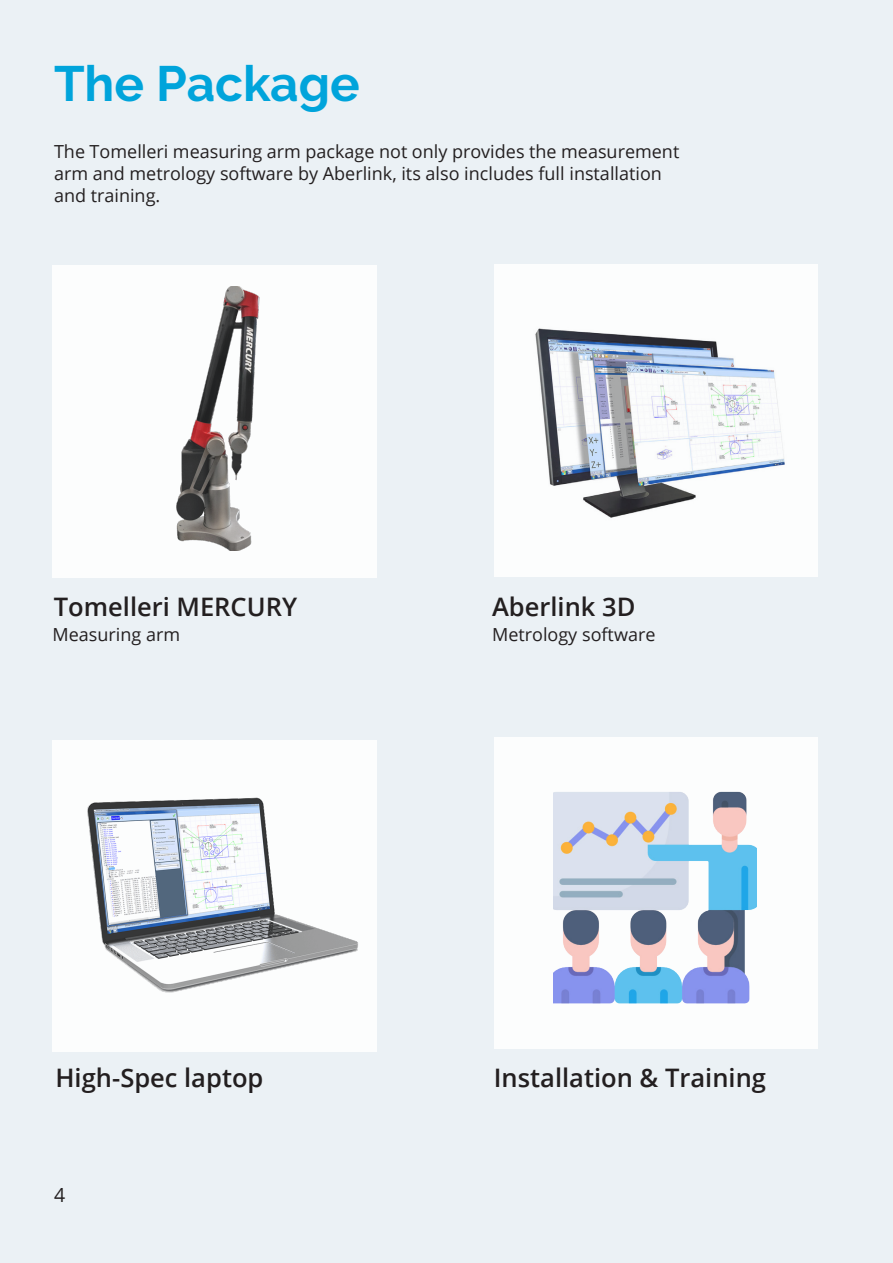
<style>
.page{position:relative;width:893px;height:1263px;background:#ebf1f5}
.page>*{position:absolute;margin:0;border:0;box-sizing:border-box;transform-origin:0 0}
.t1{font:700 49.5px "Raleway";color:#00a4db}
.t2{font:600 25.5px "Open Sans";color:#231f20}
.t3{font:19.5px "Open Sans";color:#231f20}
.t4{font:18px/21.6px "Open Sans";color:#231f20}
</style>
<div class="page">
<div style="left:52px;top:265px;width:325px;height:313px;background:#fff"></div>
<img style="left:176px;top:286px;width:84px;height:265px">
<div style="left:494px;top:265px;width:323px;height:312px;background:#fff"></div>
<img style="left:535px;top:328px;width:250px;height:190px">
<div style="left:52px;top:740px;width:325px;height:311px;background:#fff"></div>
<img style="left:87px;top:797px;width:272px;height:196px">
<div style="left:494px;top:737px;width:324px;height:312px;background:#fff"></div>
<img style="left:553px;top:791px;width:203px;height:213px">
<p class="t1" style="left:54px;top:55px;width:307px">The Package</p>
<p class="t4" style="left:54px;top:141px;width:627px">The Tomelleri measuring arm package not only provides the measurement arm and metrology software by Aberlink, its also includes full installation and training.</p>
<p class="t2" style="left:54px;top:589px;width:245px">Tomelleri MERCURY</p>
<p class="t2" style="left:492px;top:589px;width:145px">Aberlink 3D</p>
<p class="t4" style="left:52px;top:623px;width:129px">Measuring arm</p>
<p class="t4" style="left:492px;top:623px;width:165px">Metrology software</p>
<p class="t2" style="left:56px;top:1060px;width:209px">High-Spec laptop</p>
<p class="t2" style="left:494px;top:1060px;width:274px">Installation &amp; Training</p>
<p class="t3" style="left:54px;top:1182px;width:13px">4</p>
</div>
